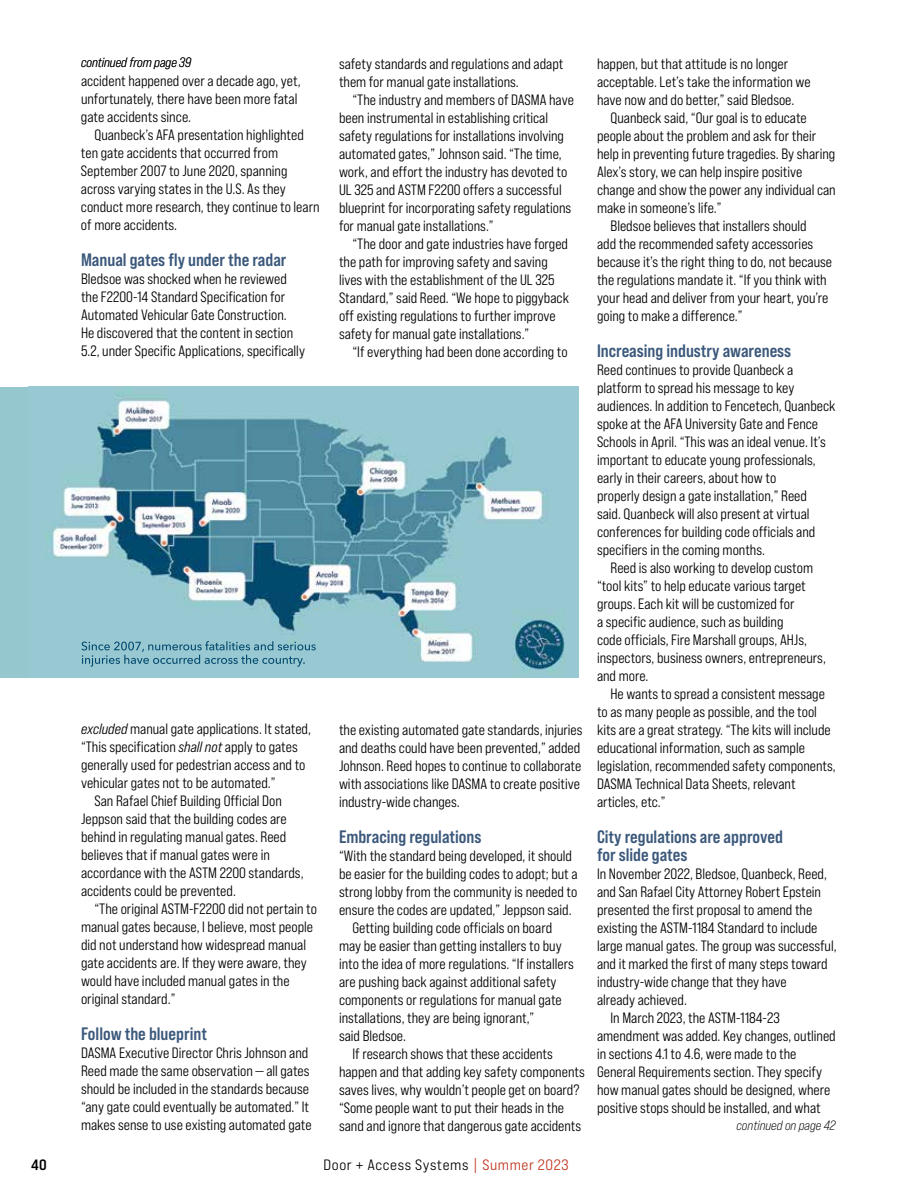
<style>
.page{position:relative;width:918px;height:1188px;background:#fff}
.page>*{position:absolute;margin:0;border:0;box-sizing:border-box;transform-origin:0 0}
.t1{font:18px/18px "Bebas Neue Pro Sm E Bd";color:#3b587b}
.t2{font:15px/18px "Bebas Neue Pro Sm E Md";color:#000}
.t3{font:15px "Bebas Neue Pro Exp Md";letter-spacing:.04em;color:#000}
.t4{font:15px "Bebas Neue Pro Exp Bd";color:#000}
.t5{font:13.5px "Bebas Neue Pro Sm E Bk It";color:#000}
.s1{font-family:"Bebas Neue Pro Sm E Md It"}
.s2{color:#c0311a}
</style>
<div class="page">
<div style="left:0;top:387px;width:579px;height:290px;background:#95c8ce"></div>
<img style="left:46px;top:400px;width:519px;height:271px">
<svg style="left:81px;top:641px;width:235px;height:26px"></svg>
<p class="t5" style="left:81px;top:55px;width:112px">continued from page 39</p>
<p class="t2" style="left:81px;top:72px;width:221px">accident happened over a decade ago, yet, unfortunately, there have been more fatal gate accidents since.</p>
<p class="t2" style="left:81px;top:126px;width:240px;text-indent:14px">Quanbeck’s AFA presentation highlighted ten gate accidents that occurred from September 2007 to June 2020, spanning across varying states in the U.S. As they conduct more research, they continue to learn of more accidents.</p>
<p class="t1" style="left:81px;top:251px;width:207px">Manual gates fly under the radar</p>
<p class="t2" style="left:81px;top:270px;width:226px">Bledsoe was shocked when he reviewed the F2200-14 Standard Specification for Automated Vehicular Gate Construction.<br>He discovered that the content in section 5.2, under Specific Applications, specifically</p>
<p class="t2" style="left:339px;top:55px;width:226px">safety standards and regulations and adapt them for manual gate installations.</p>
<p class="t2" style="left:339px;top:91px;width:237px;text-indent:14px">“The industry and members of DASMA have been instrumental in establishing critical safety regulations for installations involving automated gates,” Johnson said. “The time, work, and effort the industry has devoted to UL 325 and ASTM F2200 offers a successful blueprint for incorporating safety regulations for manual gate installations.”</p>
<p class="t2" style="left:339px;top:235px;width:232px;text-indent:14px">“The door and gate industries have forged the path for improving safety and saving lives with the establishment of the UL 325<br>Standard,” said Reed. “We hope to piggyback off existing regulations to further improve safety for manual gate installations.”</p>
<p class="t2" style="left:352px;top:343px;width:217px">“If everything had been done according to</p>
<p class="t2" style="left:81px;top:720px;width:232px"><span class="s1">excluded</span> manual gate applications. It stated,</p>
<p class="t2" style="left:81px;top:738px;width:218px">“This specification <span class="s1">shall not</span> apply to gates</p>
<p class="t2" style="left:81px;top:756px;width:226px">generally used for pedestrian access and to</p>
<p class="t2" style="left:81px;top:774px;width:196px">vehicular gates not to be automated.”</p>
<p class="t2" style="left:94px;top:792px;width:189px">San Rafael Chief Building Official Don</p>
<p class="t2" style="left:81px;top:810px;width:207px">Jeppson said that the building codes are</p>
<p class="t2" style="left:81px;top:828px;width:207px">behind in regulating manual gates. Reed</p>
<p class="t2" style="left:81px;top:846px;width:190px">believes that if manual gates were in</p>
<p class="t2" style="left:81px;top:864px;width:224px">accordance with the ASTM 2200 standards,</p>
<p class="t2" style="left:81px;top:882px;width:156px">accidents could be prevented.</p>
<p class="t2" style="left:94px;top:900px;width:224px">“The original ASTM-F2200 did not pertain to</p>
<p class="t2" style="left:81px;top:918px;width:234px">manual gates because, I believe, most people</p>
<p class="t2" style="left:81px;top:936px;width:227px">did not understand how widespread manual</p>
<p class="t2" style="left:81px;top:954px;width:227px">gate accidents are. If they were aware, they</p>
<p class="t2" style="left:81px;top:972px;width:210px">would have included manual gates in the</p>
<p class="t2" style="left:81px;top:990px;width:96px">original standard.”</p>
<p class="t1" style="left:81px;top:1025px;width:127px">Follow the blueprint</p>
<p class="t2" style="left:81px;top:1044px;width:232px">DASMA Executive Director Chris Johnson and Reed made the same observation — all gates should be included in the standards because “any gate could eventually be automated.” It makes sense to use existing automated gate</p>
<p class="t2" style="left:339px;top:721px;width:245px">the existing automated gate standards, injuries and deaths could have been prevented,” added Johnson. Reed hopes to continue to collaborate with associations like DASMA to create positive industry-wide changes.</p>
<p class="t1" style="left:339px;top:827px;width:144px">Embracing regulations</p>
<p class="t2" style="left:339px;top:847px;width:235px">“With the standard being developed, it should</p>
<p class="t2" style="left:339px;top:865px;width:240px">be easier for the building codes to adopt; but a</p>
<p class="t2" style="left:339px;top:883px;width:240px">strong lobby from the community is needed to</p>
<p class="t2" style="left:339px;top:901px;width:234px">ensure the codes are updated,” Jeppson said.</p>
<p class="t2" style="left:352px;top:919px;width:201px">Getting building code officials on board</p>
<p class="t2" style="left:339px;top:937px;width:224px">may be easier than getting installers to buy</p>
<p class="t2" style="left:339px;top:955px;width:236px">into the idea of more regulations. “If installers</p>
<p class="t2" style="left:339px;top:973px;width:219px">are pushing back against additional safety</p>
<p class="t2" style="left:339px;top:991px;width:224px">components or regulations for manual gate</p>
<p class="t2" style="left:339px;top:1009px;width:197px">installations, they are being ignorant,”</p>
<p class="t2" style="left:339px;top:1027px;width:69px">said Bledsoe.</p>
<p class="t2" style="left:352px;top:1045px;width:202px">If research shows that these accidents</p>
<p class="t2" style="left:339px;top:1063px;width:247px">happen and that adding key safety components</p>
<p class="t2" style="left:339px;top:1081px;width:242px">saves lives, why wouldn’t people get on board?</p>
<p class="t2" style="left:339px;top:1099px;width:227px">“Some people want to put their heads in the</p>
<p class="t2" style="left:339px;top:1117px;width:244px">sand and ignore that dangerous gate accidents</p>
<p class="t4" style="left:31px;top:1155px;width:17px">40</p>
<p class="t3" style="left:323px;top:1155px;width:247px">Door + Access Systems <span class="s2">| Summer 2023</span></p>
<p class="t2" style="left:597px;top:55px;width:215px">happen, but that attitude is no longer acceptable. Let’s take the information we have now and do better,” said Bledsoe.</p>
<p class="t2" style="left:610px;top:109px;width:198px">Quanbeck said, “Our goal is to educate</p>
<p class="t2" style="left:597px;top:127px;width:221px">people about the problem and ask for their</p>
<p class="t2" style="left:597px;top:145px;width:240px">help in preventing future tragedies. By sharing</p>
<p class="t2" style="left:597px;top:163px;width:207px">Alex’s story, we can help inspire positive</p>
<p class="t2" style="left:597px;top:181px;width:240px">change and show the power any individual can</p>
<p class="t2" style="left:597px;top:199px;width:126px">make in someone’s life.”</p>
<p class="t2" style="left:610px;top:217px;width:198px">Bledsoe believes that installers should</p>
<p class="t2" style="left:597px;top:235px;width:218px">add the recommended safety accessories</p>
<p class="t2" style="left:597px;top:253px;width:237px">because it’s the right thing to do, not because</p>
<p class="t2" style="left:597px;top:271px;width:231px">the regulations mandate it. “If you think with</p>
<p class="t2" style="left:597px;top:289px;width:233px">your head and deliver from your heart, you’re</p>
<p class="t2" style="left:597px;top:307px;width:147px">going to make a difference.”</p>
<p class="t1" style="left:597px;top:341px;width:196px">Increasing industry awareness</p>
<p class="t2" style="left:597px;top:361px;width:240px">Reed continues to provide Quanbeck a platform to spread his message to key audiences. In addition to Fencetech, Quanbeck spoke at the AFA University Gate and Fence Schools in April. “This was an ideal venue. It’s important to educate young professionals, early in their careers, about how to<br>properly design a gate installation,” Reed<br>said. Quanbeck will also present at virtual conferences for building code officials and specifiers in the coming months.</p>
<p class="t2" style="left:597px;top:559px;width:230px;text-indent:14px">Reed is also working to develop custom “tool kits” to help educate various target groups. Each kit will be customized for<br>a specific audience, such as building<br>code officials, Fire Marshall groups, AHJs, inspectors, business owners, entrepreneurs, and more.</p>
<p class="t2" style="left:597px;top:685px;width:240px;text-indent:14px">He wants to spread a consistent message to as many people as possible, and the tool kits are a great strategy. “The kits will include educational information, such as sample legislation, recommended safety components, DASMA Technical Data Sheets, relevant articles, etc.”</p>
<p class="t1" style="left:597px;top:827px;width:188px">City regulations are approved for slide gates</p>
<p class="t2" style="left:597px;top:865px;width:231px">In November 2022, Bledsoe, Quanbeck, Reed,</p>
<p class="t2" style="left:597px;top:883px;width:226px">and San Rafael City Attorney Robert Epstein</p>
<p class="t2" style="left:597px;top:901px;width:217px">presented the first proposal to amend the</p>
<p class="t2" style="left:597px;top:919px;width:222px">existing the ASTM-1184 Standard to include</p>
<p class="t2" style="left:597px;top:937px;width:241px">large manual gates. The group was successful,</p>
<p class="t2" style="left:597px;top:955px;width:232px">and it marked the first of many steps toward</p>
<p class="t2" style="left:597px;top:973px;width:191px">industry-wide change that they have</p>
<p class="t2" style="left:597px;top:991px;width:91px">already achieved.</p>
<p class="t2" style="left:610px;top:1009px;width:171px">In March 2023, the ASTM-1184-23</p>
<p class="t2" style="left:597px;top:1027px;width:240px">amendment was added. Key changes, outlined</p>
<p class="t2" style="left:597px;top:1045px;width:201px">in sections 4.1 to 4.6, were made to the</p>
<p class="t2" style="left:597px;top:1063px;width:227px">General Requirements section. They specify</p>
<p class="t2" style="left:597px;top:1081px;width:235px">how manual gates should be designed, where</p>
<p class="t2" style="left:597px;top:1099px;width:225px">positive stops should be installed, and what</p>
<p class="t5" style="left:737px;top:1117px;width:100px">continued on page 42</p>
</div>
